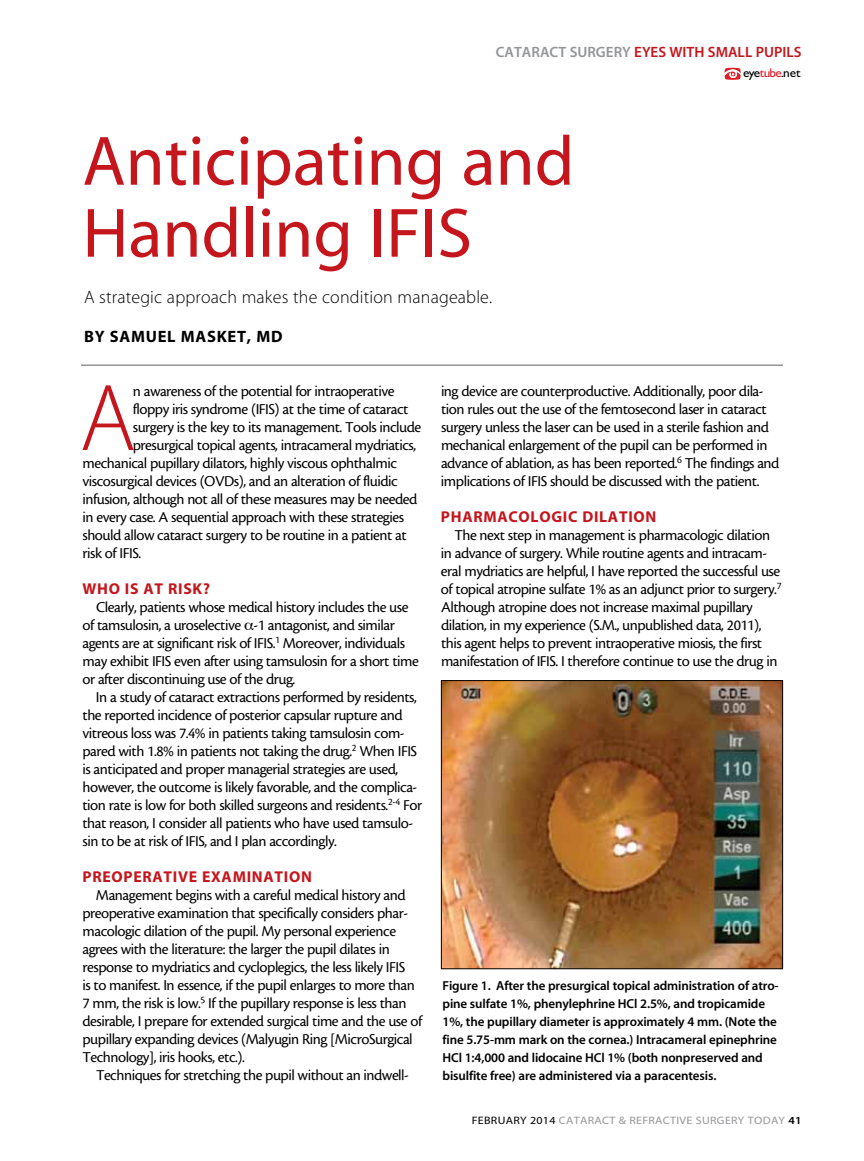
<style>
.page{position:relative;width:864px;height:1161px;background:#fff}
.page>*{position:absolute;margin:0;border:0;box-sizing:border-box;transform-origin:0 0}
.t1{font:95.85px "Myriad MM 215 600";color:#c4161c}
.t2{font:70.5px/72px "Myriad MM 400 600";color:#c4161c}
.t3{font:18px "Myriad MM 215 600";letter-spacing:.01em;color:#000}
.t4{font:16.5px "Myriad MM 700 600";letter-spacing:.045em;color:#000}
.t5{font:15.75px/18px "Cronos MM 408 10";letter-spacing:-.03em;color:#000}
.t6{font:15.75px "Myriad MM 700 600";letter-spacing:.045em;color:#c4161c}
.t7{font:15px "Myriad MM 565 600";color:#939598}
.t8{font:15px "Myriad MM 565 600";color:#c4161c}
.t9{font:13.05px/18px "Myriad MM 565 600";letter-spacing:-.01em;color:#000}
.t10{font:12.75px "Gill Sans";letter-spacing:-.035em;color:#000;scale:1.05 1}
.t11{font:10.8px "Myriad MM 400 600";letter-spacing:.025em;color:#939598;scale:1.11 1}
.s1{color:#c4161c}
.s2{color:#df1f28}
.s3{color:#000}
.s4{font-family:"Myriad MM 565 600";color:#000}
</style>
<div class="page">
<hr style="left:81px;top:364px;width:702px;height:2px;background:#939598">
<svg style="left:725px;top:68px;width:16px;height:12px"></svg>
<img style="left:443px;top:682px;width:338px;height:285px">
<div style="left:441px;top:680px;width:342px;height:289px;border:1px solid #000"></div>
<p class="t7" style="left:496px;top:45px;width:148px">CATARACT SURGERY <span class="s1">eyes</span></p>
<p class="t8" style="left:670px;top:45px;width:132px">with small pupils</p>
<h2 class="t2" style="left:82px;top:129px;width:494px">ANTICIPATING AND<br>HANDLING IFIS</h2>
<p class="t3" style="left:84px;top:288px;width:410px">A strategic approach makes the condition manageable.</p>
<p class="t4" style="left:84px;top:329px;width:123px">BY SAM UEL MASKET</p>
<p class="t4" style="left:247px;top:329px;width:37px">, MD</p>
<p class="t10" style="left:743px;top:65px;width:56px">eye<span class="s2">tube</span>.net</p>
<h1 class="t1" style="left:80px;top:372px;width:58px">A</h1>
<p class="t5" style="left:133px;top:382px;width:263px">n awareness of the potential for intraoperative</p>
<p class="t5" style="left:133px;top:400px;width:277px">floppy iris syndrome (IFIS) at the time of cataract</p>
<p class="t5" style="left:133px;top:418px;width:290px">surgery is the key to its management. Tools include</p>
<p class="t5" style="left:133px;top:436px;width:285px">presurgical topical agents, intracameral mydriatics,</p>
<p class="t5" style="left:83px;top:454px;width:316px">mechanical pupillary dilators, highly viscous ophthalmic</p>
<p class="t5" style="left:83px;top:472px;width:317px">viscosurgical devices (OVDs), and an alteration of fluidic</p>
<p class="t5" style="left:83px;top:490px;width:336px">infusion, although not all of these measures may be needed</p>
<p class="t5" style="left:83px;top:508px;width:323px">in every case. A sequential approach with these strategies</p>
<p class="t5" style="left:83px;top:526px;width:326px">should allow cataract surgery to be routine in a patient at</p>
<p class="t5" style="left:83px;top:544px;width:60px">risk of IFIS.</p>
<p class="t6" style="left:83px;top:581px;width:129px">WHO IS AT RISK?</p>
<p class="t5" style="left:83px;top:598px;width:338px;text-indent:14px">Clearly, patients whose medical history includes the use of tamsulosin, a uroselective -1 antagonist, and similar agents are at significant risk of IFIS.<sup>1</sup> Moreover, individuals may exhibit IFIS even after using tamsulosin for a short time or after discontinuing use of the drug.</p>
<p class="t5" style="left:82px;top:688px;width:341px;text-indent:14px">In a study of cataract extractions performed by residents, the reported incidence of posterior capsular rupture and vitreous loss was 7.4% in patients taking tamsulosin com&shy;pared with 1.8% in patients not taking the drug.<sup>2</sup> When IFIS is anticipated and proper managerial strategies are used, however, the outcome is likely favorable, and the complica&shy;tion rate is low for both skilled surgeons and residents.<sup>2-4</sup> For that reason, I consider all patients who have used tamsulo&shy;sin to be at risk of IFIS, and I plan accordingly.</p>
<p class="t6" style="left:82px;top:869px;width:231px">PREOPERATIVE EXAMINATION</p>
<p class="t5" style="left:82px;top:886px;width:341px;text-indent:13px">Management begins with a careful medical history and preoperative examination that specifically considers phar&shy;macologic dilation of the pupil. My personal experience agrees with the literature: the larger the pupil dilates in response to mydriatics and cycloplegics, the less likely IFIS<br>is to manifest. In essence, if the pupil enlarges to more than 7 mm, the risk is low.<sup>5</sup> If the pupillary response is less than desirable, I prepare for extended surgical time and the use of pupillary expanding devices (Malyugin Ring [MicroSurgical Technology], iris hooks, etc.).</p>
<p class="t5" style="left:96px;top:1066px;width:315px">Techniques for stretching the pupil without an indwell-</p>
<p class="t5" style="left:441px;top:382px;width:340px">ing device are counterproductive. Additionally, poor dila&shy;tion rules out the use of the femtosecond laser in cataract surgery unless the laser can be used in a sterile fashion and mechanical enlargement of the pupil can be performed in advance of ablation, as has been reported.<sup>6</sup> The findings and implications of IFIS should be discussed with the patient.</p>
<p class="t6" style="left:441px;top:509px;width:217px">PHARMACOLOGIC DILATION</p>
<p class="t5" style="left:441px;top:526px;width:342px;text-indent:13px">The next step in management is pharmacologic dilation in advance of surgery. While routine agents and intracam&shy;eral mydriatics are helpful, I have reported the successful use of topical atropine sulfate 1% as an adjunct prior to surgery.<sup>7<br></sup>Although atropine does not increase maximal pupillary dilation, in my experience (S.M., unpublished data, 2011), this agent helps to prevent intraoperative miosis, the first manifestation of IFIS. I therefore continue to use the drug in</p>
<p class="t9" style="left:442px;top:977px;width:338px">Figure 1. After the presurgical topical administration of atro&shy;pine sulfate 1%, phenylephrine HCl 2.5%, and tropicamide 1%, the pupillary diameter is approximately 4 mm. (Note the fine 5.75-mm mark on the cornea.) Intracameral epinephrine HCl 1:4,000 and lidocaine HCl 1% (both nonpreserved and bisulfite free) are administered via a paracentesis.</p>
<p class="t11" style="left:472px;top:1115px;width:299px"><span class="s3">FEBRUARY 2014</span> CATARACT &amp; REFRACTIVE SURGERY TODAY <span class="s4">41</span></p>
</div>
